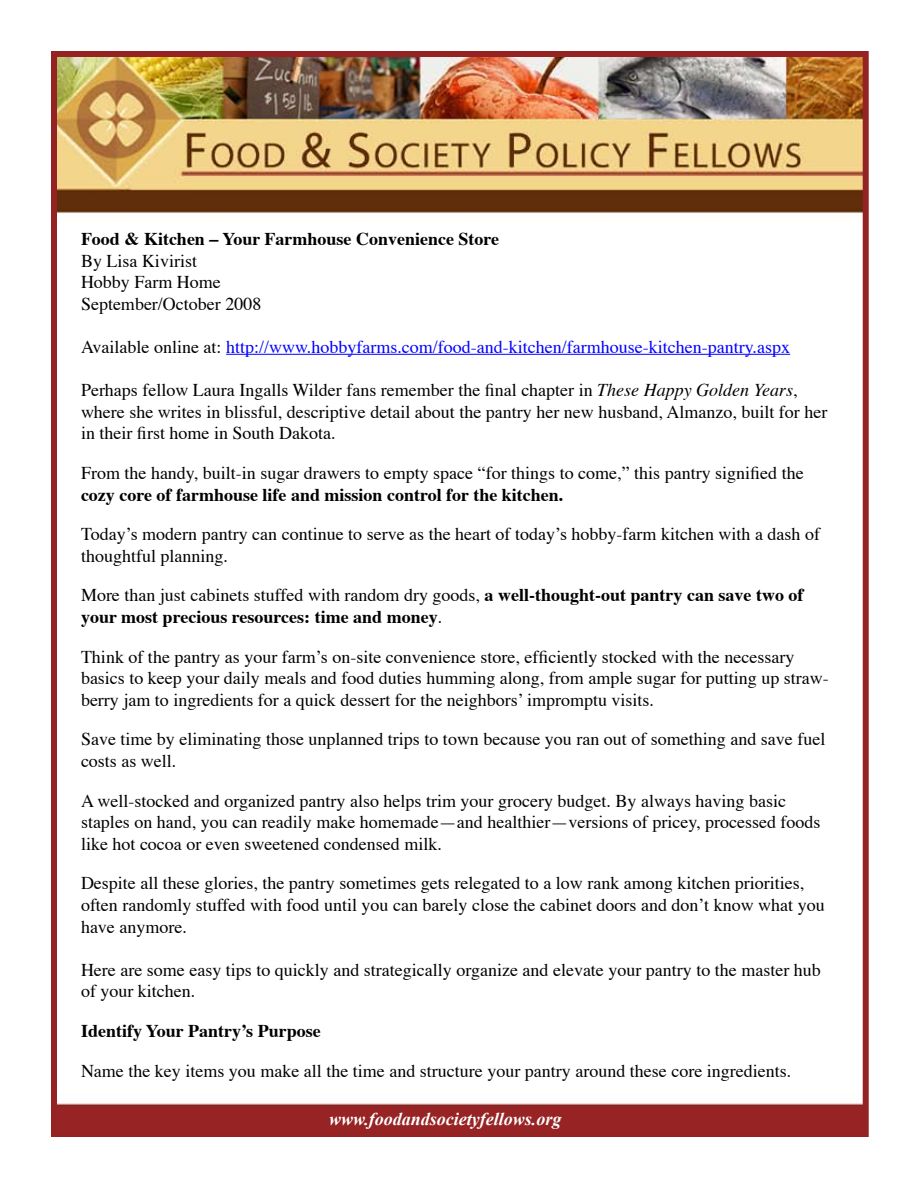
<style>
.page{position:relative;width:918px;height:1188px;background:#fff}
.page>*{position:absolute;margin:0;border:0;box-sizing:border-box;transform-origin:0 0}
.t1{font:18px/21.6px "Times";color:#000}
.t2{font:700 18px/21.6px "Times";color:#000}
.t3{font:18px "Times";color:#00f}
.t4{font:italic 700 18px "Times New Roman";color:#fff}
.s1{color:#000}
.s2{font-style:italic}
.s3{font-weight:400}
</style>
<div class="page">
<img style="left:58px;top:58px;width:804px;height:1072px">
<div style="left:51px;top:51px;width:818px;height:1086px;border:6px solid #952323"></div>
<hr style="left:226px;top:354px;width:564px;height:1px;background:#00f">
<p class="t2" style="left:81px;top:226px;width:420px">Food &amp; Kitchen – Your Farmhouse Convenience Store</p>
<p class="t1" style="left:81px;top:248px;width:182px">By Lisa Kivirist<br>Hobby Farm Home<br>September/October 2008</p>
<p class="t3" style="left:81px;top:330px;width:711px"><span class="s1">Available online at:</span> http://www.hobbyfarms.com/food-and-kitchen/farmhouse-kitchen-pantry.aspx</p>
<p class="t1" style="left:81px;top:378px;width:748px">Perhaps fellow Laura Ingalls Wilder fans remember the final chapter in <span class="s2">These Happy Golden Years</span>, where she writes in blissful, descriptive detail about the pantry her new husband, Almanzo, built for her in their first home in South Dakota.</p>
<p class="t1" style="left:81px;top:461px;width:724px">From the handy, built-in sugar drawers to empty space “for things to come,” this pantry signified the</p>
<p class="t2" style="left:81px;top:482px;width:484px">cozy core of farmhouse life and mission control for the kitchen.</p>
<p class="t1" style="left:81px;top:522px;width:741px">Today’s modern pantry can continue to serve as the heart of today’s hobby-farm kitchen with a dash of thoughtful planning.</p>
<p class="t2" style="left:81px;top:583px;width:724px"><span class="s3">More than just cabinets stuffed with random dry goods,</span> a well-thought-out pantry can save two of your most precious resources: time and money<span class="s3">.</span></p>
<p class="t1" style="left:81px;top:644px;width:749px">Think of the pantry as your farm’s on-site convenience store, efficiently stocked with the necessary basics to keep your daily meals and food duties humming along, from ample sugar for putting up straw&shy;berry jam to ingredients for a quick dessert for the neighbors’ impromptu visits.</p>
<p class="t1" style="left:81px;top:727px;width:746px">Save time by eliminating those unplanned trips to town because you ran out of something and save fuel costs as well.</p>
<p class="t1" style="left:81px;top:788px;width:741px">A well-stocked and organized pantry also helps trim your grocery budget. By always having basic staples on hand, you can readily make homemade—and healthier—versions of pricey, processed foods like hot cocoa or even sweetened condensed milk.</p>
<p class="t1" style="left:81px;top:871px;width:745px">Despite all these glories, the pantry sometimes gets relegated to a low rank among kitchen priorities, often randomly stuffed with food until you can barely close the cabinet doors and don’t know what you have anymore.</p>
<p class="t1" style="left:81px;top:957px;width:741px">Here are some easy tips to quickly and strategically organize and elevate your pantry to the master hub of your kitchen.</p>
<p class="t2" style="left:81px;top:1018px;width:241px">Identify Your Pantry’s Purpose</p>
<p class="t1" style="left:81px;top:1058px;width:712px">Name the key items you make all the time and structure your pantry around these core ingredients.</p>
<p class="t4" style="left:329px;top:1109px;width:234px">www.foodandsocietyfellows.org</p>
</div>
